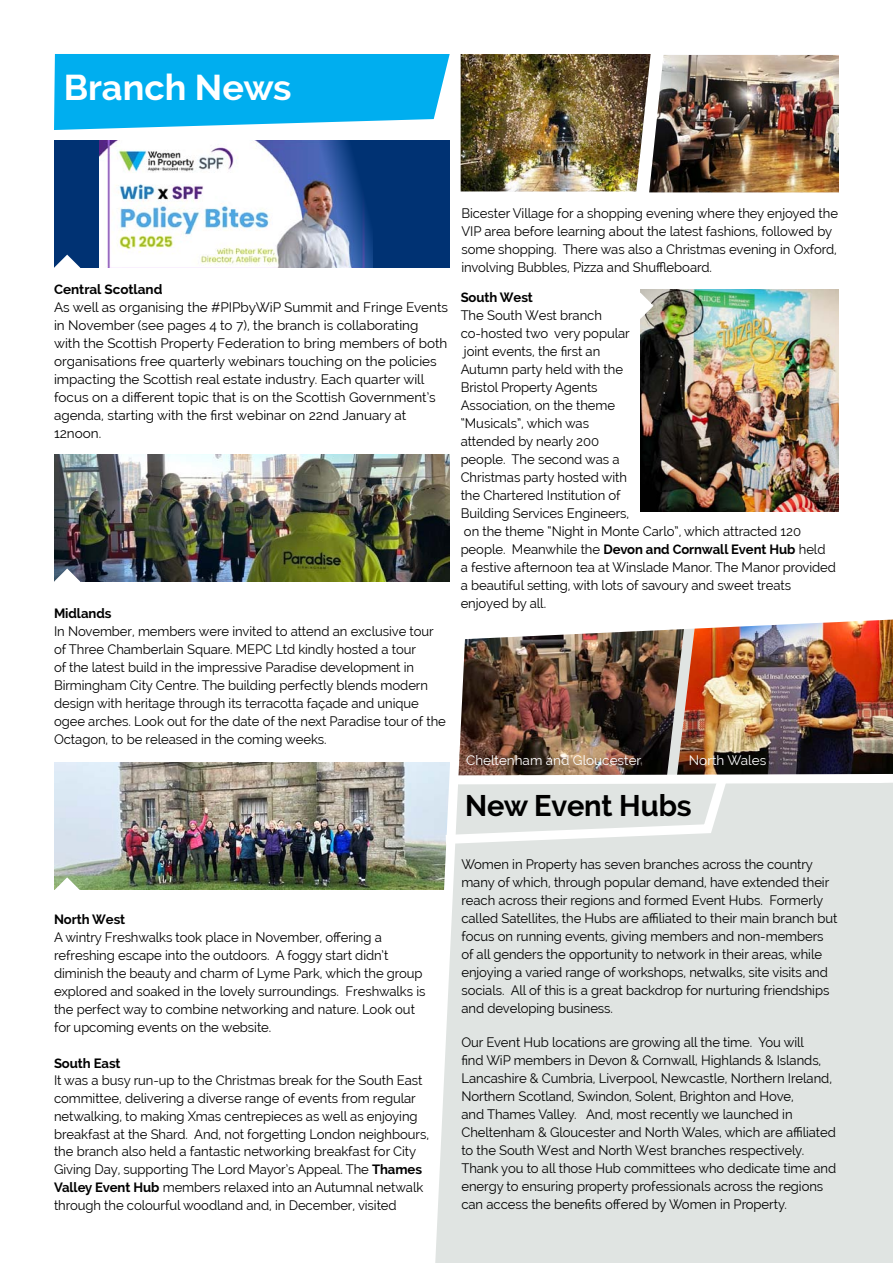
<style>
.page{position:relative;width:893px;height:1263px;background:#fff}
.page>*{position:absolute;margin:0;border:0;box-sizing:border-box;transform-origin:0 0}
.t1{font:700 36px "Raleway";color:#fff}
.t2{font:700 30px "Raleway";letter-spacing:-.005em;color:#000}
.t3{font:13.5px/18px "Raleway";letter-spacing:-.005em;color:#000}
.t4{font:700 13.5px "Raleway";letter-spacing:-.005em;color:#000}
.t5{font:13.5px "Raleway";color:#fff}
.s1{font-weight:700}
</style>
<div class="page">
<img style="left:54px;top:762px;width:366px;height:128px">
<svg style="left:54px;top:54px;width:396px;height:76px;background:#17b5f0"></svg>
<div style="left:54px;top:140px;width:396px;height:128px;background:#003273"></div>
<img style="left:100px;top:140px;width:272px;height:128px">
<img style="left:54px;top:454px;width:396px;height:128px">
<img style="left:641px;top:289px;width:198px;height:222px">
<svg style="left:54px;top:255px;width:26px;height:13px"></svg>
<svg style="left:54px;top:568px;width:26px;height:14px"></svg>
<svg style="left:54px;top:877px;width:26px;height:13px"></svg>
<svg style="left:640px;top:293px;width:13px;height:26px"></svg>
<img style="left:461px;top:54px;width:230px;height:138px">
<img style="left:649px;top:55px;width:190px;height:137px">
<img style="left:420px;top:619px;width:473px;height:644px">
<h1 class="t1" style="left:64px;top:67px;width:229px">Branch News</h1>
<p class="t4" style="left:54px;top:281px;width:110px">Central Scotland</p>
<p class="t3" style="left:54px;top:298px;width:396px">As well as organising the #PIPbyWiP Summit and Fringe Events in November (see pages 4 to 7), the branch is collaborating<br>with the Scottish Property Federation to bring members of both organisations free quarterly webinars touching on the policies impacting the Scottish real estate industry. Each quarter will focus on a different topic that is on the Scottish Government’s agenda, starting with the first webinar on 22nd January at 12noon.</p>
<p class="t4" style="left:54px;top:605px;width:59px">Midlands</p>
<p class="t3" style="left:54px;top:622px;width:393px">In November, members were invited to attend an exclusive tour of Three Chamberlain Square. MEPC Ltd kindly hosted a tour<br>of the latest build in the impressive Paradise development in Birmingham City Centre. The building perfectly blends modern design with heritage through its terracotta façade and unique ogee arches. Look out for the date of the next Paradise tour of the Octagon, to be released in the coming weeks.</p>
<p class="t3" style="left:461px;top:204px;width:378px">Bicester Village for a shopping evening where they enjoyed the VIP area before learning about the latest fashions, followed by some shopping. There was also a Christmas evening in Oxford, involving Bubbles, Pizza and Shuffleboard.</p>
<p class="t4" style="left:461px;top:289px;width:74px">South West</p>
<p class="t3" style="left:461px;top:306px;width:377px">The South West branch<br>co-hosted two very popular<br>joint events, the first an<br>Autumn party held with the<br>Bristol Property Agents<br>Association, on the theme<br>“Musicals”, which was<br>attended by nearly 200<br>people. The second was a<br>Christmas party hosted with<br>the Chartered Institution of<br>Building Services Engineers,<br>on the theme “Night in Monte Carlo”, which attracted 120 people. Meanwhile the <span class="s1">Devon and Cornwall Event Hub</span> held<br>a festive afternoon tea at Winslade Manor. The Manor provided a beautiful setting, with lots of savoury and sweet treats enjoyed by all.</p>
<p class="t5" style="left:466px;top:753px;width:177px">Cheltenham and Gloucester</p>
<p class="t5" style="left:689px;top:753px;width:79px">North Wales</p>
<h2 class="t2" style="left:465px;top:788px;width:228px">New Event Hubs</h2>
<p class="t4" style="left:54px;top:911px;width:73px">North West</p>
<p class="t3" style="left:54px;top:928px;width:373px">A wintry Freshwalks took place in November, offering a refreshing escape into the outdoors. A foggy start didn’t diminish the beauty and charm of Lyme Park, which the group explored and soaked in the lovely surroundings. Freshwalks is the perfect way to combine networking and nature. Look out for upcoming events on the website.</p>
<p class="t4" style="left:54px;top:1055px;width:68px">South East</p>
<p class="t3" style="left:54px;top:1072px;width:377px">It was a busy run-up to the Christmas break for the South East committee, delivering a diverse range of events from regular netwalking, to making Xmas centrepieces as well as enjoying breakfast at the Shard. And, not forgetting London neighbours, the branch also held a fantastic networking breakfast for City Giving Day, supporting The Lord Mayor’s Appeal. The <span class="s1">Thames Valley Event Hub</span> members relaxed into an Autumnal netwalk through the colourful woodland and, in December, visited</p>
<p class="t3" style="left:461px;top:855px;width:378px">Women in Property has seven branches across the country many of which, through popular demand, have extended their reach across their regions and formed Event Hubs. Formerly called Satellites, the Hubs are affiliated to their main branch but focus on running events, giving members and non-members of all genders the opportunity to network in their areas, while enjoying a varied range of workshops, netwalks, site visits and socials. All of this is a great backdrop for nurturing friendships and developing business.</p>
<p class="t3" style="left:461px;top:1033px;width:376px">Our Event Hub locations are growing all the time. You will<br>find WiP members in Devon &amp; Cornwall, Highlands &amp; Islands, Lancashire &amp; Cumbria, Liverpool, Newcastle, Northern Ireland, Northern Scotland, Swindon, Solent, Brighton and Hove,<br>and Thames Valley. And, most recently we launched in Cheltenham &amp; Gloucester and North Wales, which are affiliated to the South West and North West branches respectively.<br>Thank you to all those Hub committees who dedicate time and energy to ensuring property professionals across the regions can access the benefits offered by Women in Property.</p>
</div>
